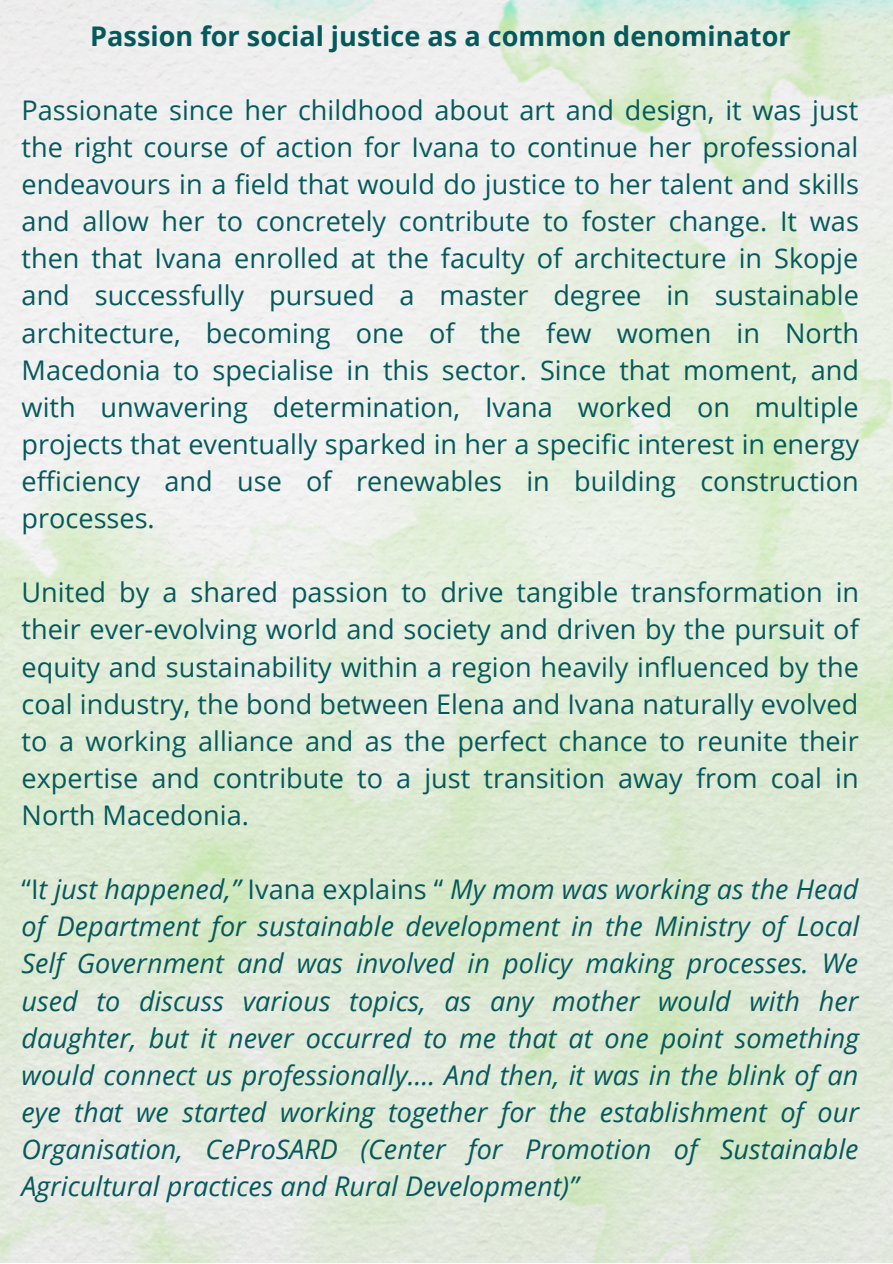
<style>
.page{position:relative;width:893px;height:1264px;background:#fff}
.page>*{position:absolute;margin:0;border:0;box-sizing:border-box;transform-origin:0 0}
.t1{font:27px/37px "Open Sans";color:#05595b;text-align:justify}
.t2{font:italic 27px/37px "Open Sans";color:#05595b;text-align:justify}
.t3{font:700 27px "Open Sans";color:#05595b}
.s1{font-style:normal}
</style>
<div class="page">
<p class="t3" style="left:90px;top:17px;width:702px">Passion for social justice as a common denominator</p>
<p class="t1" style="left:22px;top:91px;width:839px">Passionate since her childhood about art and design, it was just the right course of action for Ivana to continue her professional endeavours in a field that would do justice to her talent and skills and allow her to concretely contribute to foster change. It was then that Ivana enrolled at the faculty of architecture in Skopje and successfully pursued a master degree in sustainable architecture, becoming one of the few women in North Macedonia to specialise in this sector. Since that moment, and with unwavering determination, Ivana worked on multiple projects that eventually sparked in her a specific interest in energy efficiency and use of renewables in building construction processes.</p>
<p class="t1" style="left:22px;top:573px;width:839px">United by a shared passion to drive tangible transformation in their ever-evolving world and society and driven by the pursuit of equity and sustainability within a region heavily influenced by the coal industry, the bond between Elena and Ivana naturally evolved to a working alliance and as the perfect chance to reunite their expertise and contribute to a just transition away from coal in North Macedonia.</p>
<p class="t2" style="left:22px;top:870px;width:839px"><span class="s1">“I</span>t just happened,” <span class="s1">Ivana explains “</span> My mom was working as the Head of Department for sustainable development in the Ministry of Local Self Government and was involved in policy making processes. We used to discuss various topics, as any mother would with her daughter, but it never occurred to me that at one point something would connect us professionally…. And then, it was in the blink of an eye that we started working together for the establishment of our Organisation, CeProSARD (Center for Promotion of Sustainable Agricultural practices and Rural Development)”</p>
</div>
